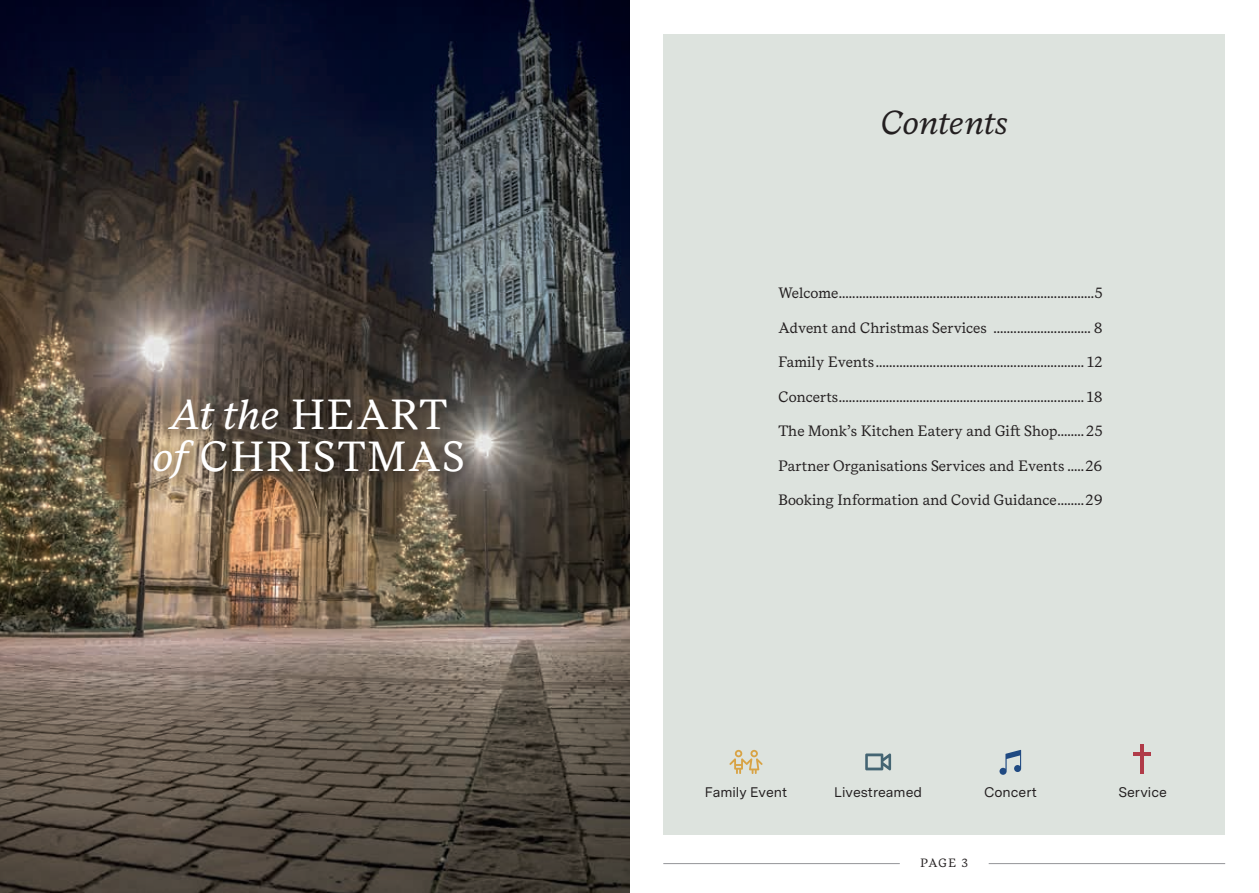
<style>
.page{position:relative;width:1259px;height:893px;background:#fff}
.page>*{position:absolute;margin:0;border:0;box-sizing:border-box;transform-origin:0 0}
.t1{font:42px/42px "Messina Serif";letter-spacing:.05em;color:#fff;text-align:center}
.t2{font:italic 33px "Messina Serif";color:#231f20}
.t3{font:15px "Messina Serif";color:#231f20}
.t4{font:13.95px "Messina Sans";color:#231f20}
.t5{font:12px "Messina Serif";color:#231f20}
.s1{font-style:italic}
</style>
<div class="page">
<hr style="left:663px;top:863px;width:237px;height:1px;background:#939598">
<hr style="left:988px;top:863px;width:237px;height:1px;background:#939598">
<div style="left:663px;top:34px;width:562px;height:801px;background:#dde3de"></div>
<img style="left:0;top:0;width:629px;height:893px">
<div style="left:146px;top:391px;width:336px;height:106px;background:#231f20;opacity:.73"></div>
<svg style="left:999px;top:750px;width:22px;height:25px"></svg>
<hr style="left:1140px;top:744px;width:4px;height:30px;background:#b03b48">
<hr style="left:1133px;top:752px;width:18px;height:4px;background:#b03b48">
<svg style="left:865px;top:753px;width:26px;height:17px"></svg>
<svg style="left:729px;top:750px;width:33px;height:24px"></svg>
<p class="t1" style="left:153px;top:392px;width:313px"><span class="s1">At the</span> HEART <span class="s1">of</span> CHRISTMAS</p>
<p class="t2" style="left:880px;top:99px;width:129px">Contents</p>
<p class="t3" style="left:778px;top:282px;width:326px">Welcome............................................................................5</p>
<p class="t3" style="left:778px;top:317px;width:326px">Advent and Christmas Services ............................. 8</p>
<p class="t3" style="left:778px;top:351px;width:326px">Family Events .............................................................. 12</p>
<p class="t3" style="left:778px;top:386px;width:326px">Concerts......................................................................... 18</p>
<p class="t3" style="left:778px;top:420px;width:326px">The Monk’s Kitchen Eatery and Gift Shop........25</p>
<p class="t3" style="left:778px;top:455px;width:326px">Partner Organisations Services and Events .....26</p>
<p class="t3" style="left:778px;top:489px;width:326px">Booking Information and Covid Guidance........29</p>
<p class="t4" style="left:705px;top:782px;width:84px">Family Event</p>
<p class="t4" style="left:834px;top:782px;width:89px">Livestreamed</p>
<p class="t4" style="left:984px;top:782px;width:54px">Concert</p>
<p class="t4" style="left:1118px;top:782px;width:50px">Service</p>
<p class="t5" style="left:920px;top:855px;width:49px">PAGE 3</p>
</div>
